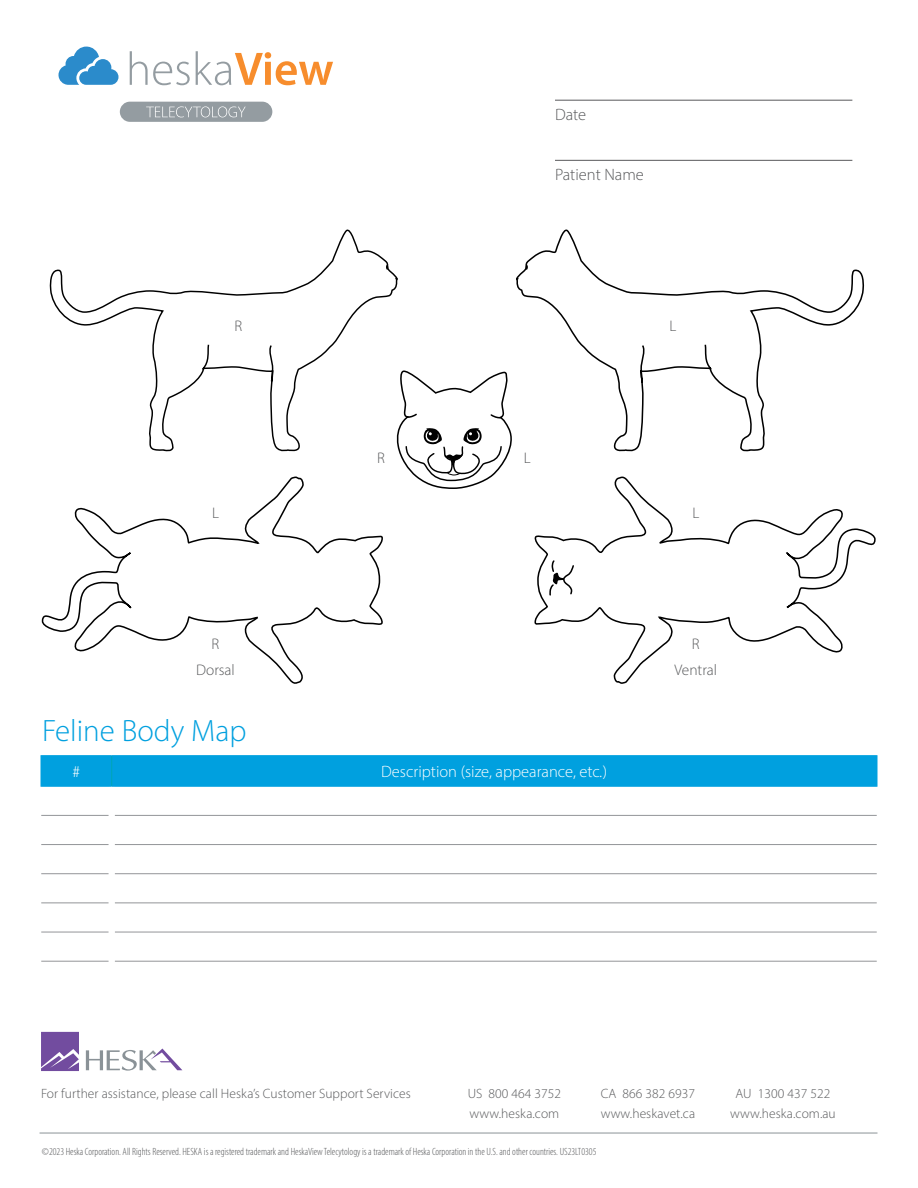
<style>
.page{position:relative;width:918px;height:1188px;background:#fff}
.page>*{position:absolute;margin:0;border:0;box-sizing:border-box;transform-origin:0 0}
.t1{font:300 30.9px "Myriad Pro";color:#00a0df}
.t2{font:300 16.5px "Myriad Pro";color:#fff}
.t3{font:300 16.5px "Myriad Pro";color:#58595b}
.t4{font:300 15.3px/26px "Myriad Pro";color:#58595b;text-align:center}
.t5{font:300 13.5px "Myriad Pro";letter-spacing:.005em;color:#58595b}
.t6{font:300 condensed 10.5px "Myriad Pro";color:#58595b}
.s1{font-style:italic}
</style>
<div class="page">
<div style="left:42px;top:756px;width:474px;height:30px;background:#00a0df"></div>
<hr style="left:41px;top:815px;width:68px;height:1px;background:#939598">
<hr style="left:115px;top:815px;width:762px;height:1px;background:#939598">
<hr style="left:41px;top:844px;width:68px;height:1px;background:#939598">
<hr style="left:115px;top:844px;width:762px;height:1px;background:#939598">
<hr style="left:41px;top:873px;width:68px;height:1px;background:#939598">
<hr style="left:115px;top:873px;width:762px;height:1px;background:#939598">
<hr style="left:41px;top:903px;width:68px;height:1px;background:#939598">
<hr style="left:115px;top:903px;width:762px;height:1px;background:#939598">
<hr style="left:41px;top:932px;width:68px;height:1px;background:#939598">
<hr style="left:115px;top:932px;width:762px;height:1px;background:#939598">
<hr style="left:41px;top:961px;width:68px;height:1px;background:#939598">
<hr style="left:115px;top:961px;width:762px;height:1px;background:#939598">
<hr style="left:40px;top:755px;width:72px;height:1px;background:#00a0df">
<hr style="left:112px;top:755px;width:765px;height:1px;background:#00a0df">
<hr style="left:40px;top:786px;width:72px;height:1px;background:#00a0df">
<hr style="left:112px;top:786px;width:765px;height:1px;background:#00a0df">
<hr style="left:40px;top:756px;width:2px;height:30px;background:#00a0df">
<hr style="left:876px;top:756px;width:2px;height:30px;background:#00a0df">
<svg style="left:41px;top:1032px;width:141px;height:39px"></svg>
<hr style="left:40px;top:1133px;width:838px;height:1px;background:#8a9297">
<svg style="left:516px;top:229px;width:360px;height:586px"></svg>
<svg style="left:50px;top:229px;width:348px;height:558px"></svg>
<svg style="left:394px;top:369px;width:123px;height:121px"></svg>
<div style="left:120px;top:102px;width:152px;height:20px;background:#949ca1;border-radius:10px"></div>
<svg style="left:146px;top:106px;width:100px;height:11px"></svg>
<svg style="left:130px;top:51px;width:203px;height:34px"></svg>
<svg style="left:59px;top:47px;width:60px;height:38px"></svg>
<hr style="left:555px;top:100px;width:297px;height:1px;background:#58595b">
<hr style="left:555px;top:160px;width:297px;height:1px;background:#58595b">
<h2 class="t3" style="left:555px;top:105px;width:33px">Date</h2>
<h2 class="t3" style="left:555px;top:164px;width:90px">Patient Name</h2>
<h3 class="t4" style="left:235px;top:312px;width:9px">R</h3>
<h3 class="t4" style="left:669px;top:312px;width:8px">L</h3>
<h3 class="t4" style="left:377px;top:445px;width:9px">R</h3>
<h3 class="t4" style="left:524px;top:445px;width:8px">L</h3>
<h3 class="t4" style="left:212px;top:500px;width:8px">L</h3>
<h3 class="t4" style="left:692px;top:500px;width:8px">L</h3>
<h3 class="t4" style="left:212px;top:631px;width:9px">R</h3>
<h3 class="t4" style="left:196px;top:657px;width:40px">Dorsal</h3>
<h1 class="t1" style="left:42px;top:712px;width:206px">Feline Body Map</h1>
<h2 class="t2" style="left:73px;top:762px;width:9px">#</h2>
<h2 class="t2" style="left:381px;top:762px;width:228px">Description (size, appearance, etc<span class="s1">.</span>)</h2>
<h3 class="t4" style="left:674px;top:631px;width:44px">R<br>Ventral</h3>
<p class="t5" style="left:41px;top:1086px;width:371px">For further assistance, please call Heska’s Customer Support Services</p>
<p class="t5" style="left:468px;top:1086px;width:95px">US 800 464 3752</p>
<p class="t5" style="left:601px;top:1086px;width:96px">CA 866 382 6937</p>
<p class="t5" style="left:736px;top:1086px;width:96px">AU 1300 437 522</p>
<p class="t5" style="left:470px;top:1105px;width:91px">www.heska.com</p>
<p class="t5" style="left:601px;top:1105px;width:96px">www.heskavet.ca</p>
<p class="t5" style="left:730px;top:1105px;width:107px">www.heska.com.au</p>
<p class="t6" style="left:42px;top:1146px;width:556px">©2023 Heska Corporation. All Rights Reserved. HESKA is a registered trademark and HeskaView Telecytology is a trademark of Heska Corporation in the U.S. and other countries. US23LT0305</p>
</div>
